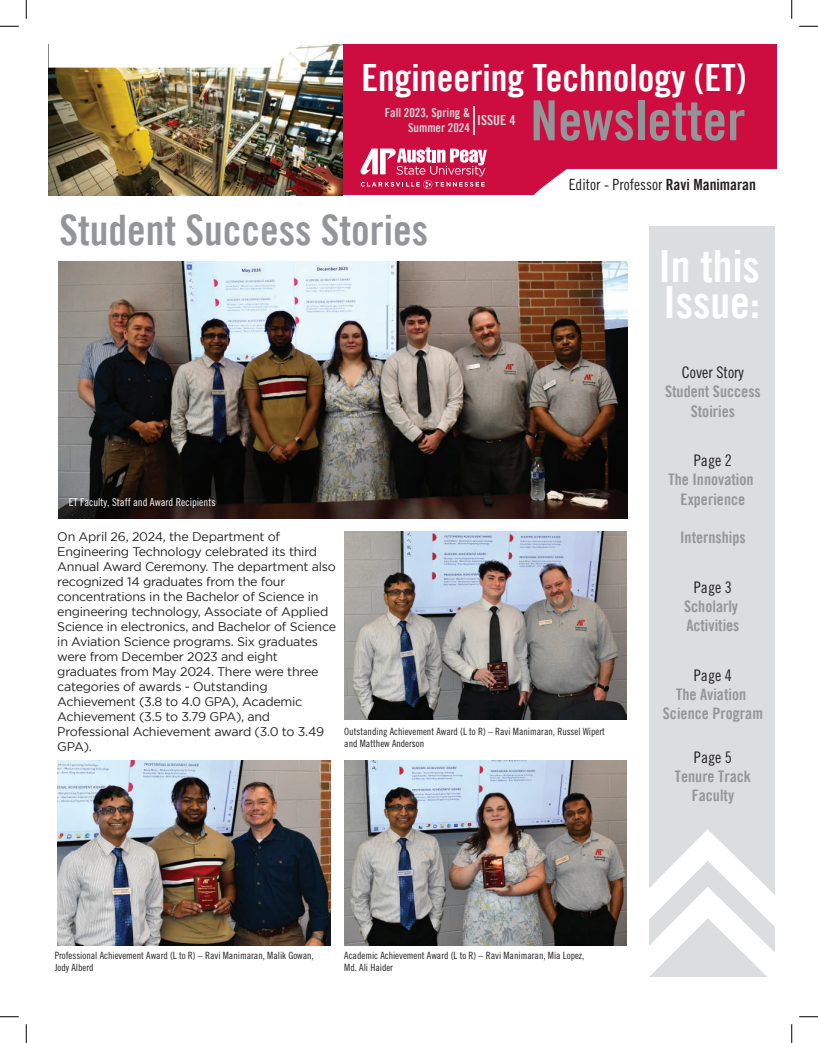
<style>
.page{position:relative;width:818px;height:1043px;background:#fff}
.page>*{position:absolute;margin:0;border:0;box-sizing:border-box;transform-origin:0 0}
.t1{font:55.38px "Trade Gothic Bold Cond Twenty";color:#939598}
.t2{font:44.5px/36.1px "Trade Gothic Bold Cond Twenty";color:#fff}
.t3{font:42px "Trade Gothic Bold Cond Twenty";color:#939598}
.t4{font:37.62px "Trade Gothic Bold Cond Twenty";color:#fff}
.t5{font:16px/19.1px "Trade Gothic Bold Cond Twenty";color:#939598;text-align:center}
.t6{font:16px "Trade Gothic Cond Eighteen";color:#231f20}
.t7{font:15.5px "Trade Gothic Cond Eighteen";color:#231f20}
.t8{font:13.88px "Trade Gothic Bold Cond Twenty";color:#d1d2d4}
.t9{font:12.5px/15px "Gotham";letter-spacing:-.02em;color:#231f20}
.t10{font:12.38px/14.9px "Trade Gothic Bold Cond Twenty";color:#d1d2d4;text-align:right}
.t11{font:10.88px "Trade Gothic Cond Eighteen";color:#fff}
.t12{font:10px/12px "Trade Gothic Cond Eighteen";color:#231f20}
.s1{font-family:"Trade Gothic Bold Cond Twenty"}
</style>
<div class="page">
<div style="left:338px;top:44px;width:438px;height:151px;background:#cd0d40"></div>
<div style="left:534px;top:169px;width:242px;height:26px;background:#fff"></div>
<div style="left:649px;top:226px;width:125px;height:750px;background:#dcdddf"></div>
<svg style="left:360px;top:147px;width:127px;height:42px"></svg>
<img style="left:48px;top:44px;width:295px;height:151px">
<svg style="left:48px;top:44px;width:260px;height:24px"></svg>
<svg style="left:473px;top:106px;width:1px;height:29px"></svg>
<img style="left:58px;top:261px;width:569px;height:257px">
<img style="left:344px;top:532px;width:282px;height:187px">
<svg style="left:619px;top:829px;width:156px;height:148px"></svg>
<img style="left:344px;top:760px;width:283px;height:185px">
<img style="left:57px;top:760px;width:274px;height:185px">
<div style="left:627px;top:667px;width:22px;height:314px;background:#fff"></div>
<svg style="left:0;top:25px;width:19px;height:2px"></svg>
<svg style="left:799px;top:25px;width:19px;height:2px"></svg>
<svg style="left:0;top:1016px;width:19px;height:1px"></svg>
<svg style="left:799px;top:1016px;width:19px;height:1px"></svg>
<svg style="left:25px;top:0;width:2px;height:19px"></svg>
<svg style="left:25px;top:1024px;width:2px;height:18px"></svg>
<svg style="left:791px;top:0;width:1px;height:19px"></svg>
<svg style="left:791px;top:1024px;width:1px;height:18px"></svg>
<h3 class="t4" style="left:361px;top:55px;width:386px">Engineering Technology (ET)</h3>
<h1 class="t1" style="left:530px;top:87px;width:217px">Newsletter</h1>
<p class="t10" style="left:385px;top:105px;width:87px">Fall 2023, Spring &amp;<br>Summer 2024</p>
<p class="t8" style="left:477px;top:112px;width:40px">ISSUE 4</p>
<h3 class="t3" style="left:59px;top:205px;width:370px">Student Success Stories</h3>
<p class="t7" style="left:568px;top:175px;width:189px">Editor - Professor <span class="s1">Ravi Manimaran</span></p>
<h2 class="t2" style="left:658px;top:248px;width:103px">In this<br>Issue:</h2>
<p class="t11" style="left:69px;top:495px;width:148px">ET Faculty, Staff and Award Recipients</p>
<p class="t9" style="left:57px;top:528px;width:280px">On April 26, 2024, the Department of Engineering Technology celebrated its third Annual Award Ceremony. The department also recognized 14 graduates from the four concentrations in the Bachelor of Science in engineering technology, Associate of Applied Science in electronics, and Bachelor of Science in Aviation Science programs. Six graduates were from December 2023 and eight graduates from May 2024. There were three categories of awards - Outstanding Achievement (3.8 to 4.0 GPA), Academic Achievement (3.5 to 3.79 GPA), and Professional Achievement award (3.0 to 3.49<br>GPA).</p>
<p class="t12" style="left:344px;top:725px;width:262px">Outstanding Achievement Award (L to R) – Ravi Manimaran, Russel Wipert and Matthew Anderson</p>
<p class="t6" style="left:681px;top:363px;width:64px">Cover Story</p>
<p class="t5" style="left:665px;top:382px;width:97px">Student Success<br>Stoiries</p>
<p class="t6" style="left:693px;top:451px;width:40px">Page 2</p>
<p class="t5" style="left:668px;top:470px;width:87px">The Innovation<br>Experience</p>
<p class="t5" style="left:680px;top:527px;width:67px">Internships</p>
<p class="t6" style="left:693px;top:577px;width:40px">Page 3</p>
<p class="t5" style="left:684px;top:596px;width:57px;text-align:left">Scholarly<br>Activities</p>
<p class="t6" style="left:693px;top:665px;width:40px">Page 4</p>
<p class="t5" style="left:662px;top:684px;width:102px">The Aviation<br>Science Program</p>
<p class="t6" style="left:693px;top:747px;width:40px">Page 5</p>
<p class="t5" style="left:674px;top:766px;width:78px">Tenure Track<br>Faculty</p>
<p class="t12" style="left:55px;top:949px;width:260px">Professional Achievement Award (L to R) – Ravi Manimaran, Malik Gowan,<br>Jody Alberd</p>
<p class="t12" style="left:344px;top:949px;width:242px">Academic Achievement Award (L to R) – Ravi Manimaran, Mia Lopez,<br>Md. Ali Haider</p>
</div>
